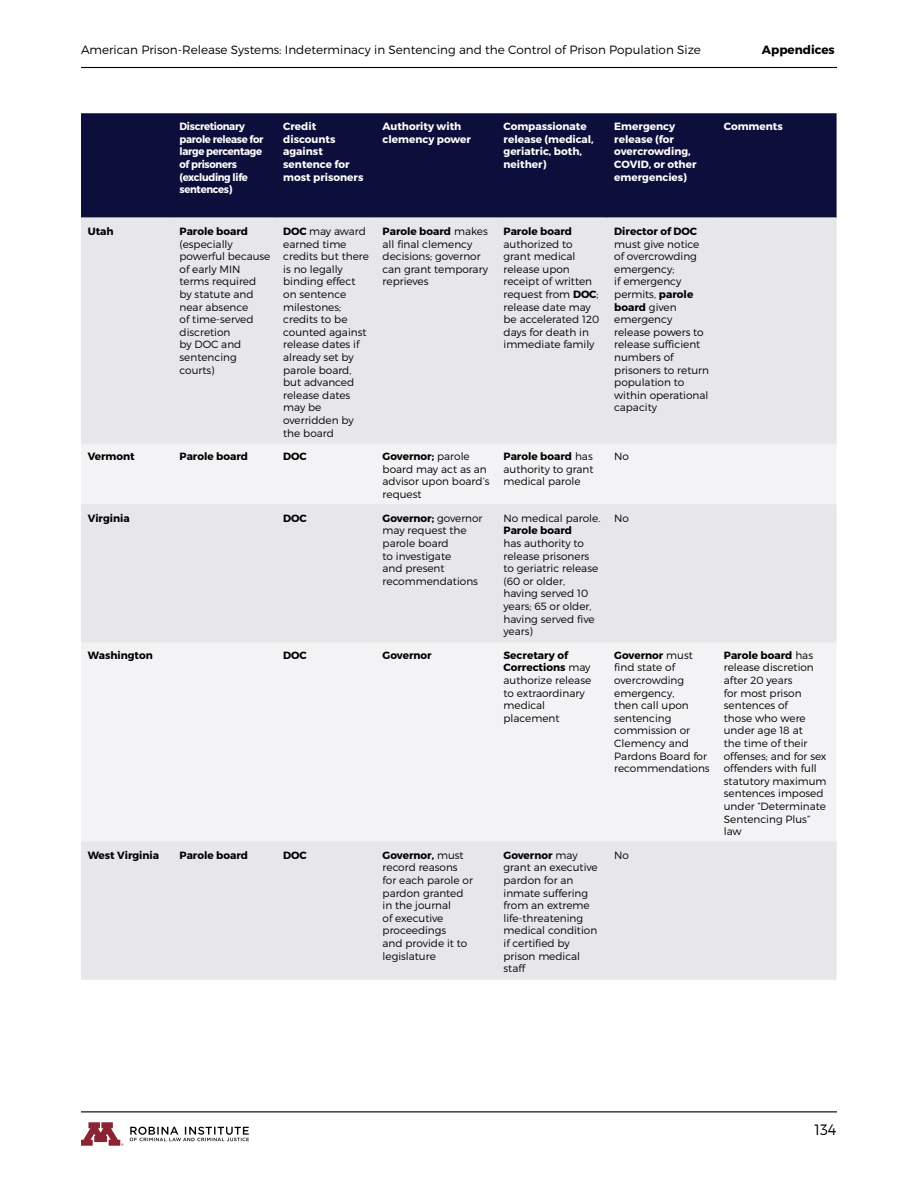
<style>
.page{position:relative;width:918px;height:1188px;background:#fff}
.page>*{position:absolute;margin:0;border:0;box-sizing:border-box;transform-origin:0 0}
.t1{font:300 15px "Montserrat";color:#000}
.t2{font:300 12px "Montserrat";color:#000}
.t3{font:700 12px "Montserrat";color:#000}
.t4{font:300 10.5px/12.6px "Montserrat";color:#000}
.t5{font:700 10.5px/12.6px "Montserrat";color:#fff}
.t6{font:700 10.5px "Montserrat";color:#000}
.t7{font:700 10.5px/12.6px "Montserrat";letter-spacing:-.03em;color:#fff;scale:.96 1}
.s1{font-weight:700}
</style>
<div class="page">
<svg style="left:130px;top:1126px;width:119px;height:15px"></svg>
<svg style="left:81px;top:1122px;width:43px;height:24px"></svg>
<hr style="left:81px;top:67px;width:756px;height:1px;background:#000">
<hr style="left:81px;top:1111px;width:756px;height:1px;background:#000">
<div style="left:81px;top:113px;width:756px;height:104px;background:#0c0f3b"></div>
<div style="left:81px;top:219px;width:756px;height:759px;background:#e7e7eb"></div>
<svg style="left:81px;top:444px;width:756px;height:397px;fill:#f3f3f5"></svg>
<hr style="left:81px;top:443px;width:92px;height:1px;background:#e9e9e4">
<hr style="left:173px;top:443px;width:103px;height:1px;background:#e9e9e4">
<hr style="left:276px;top:443px;width:100px;height:1px;background:#e9e9e4">
<hr style="left:376px;top:443px;width:121px;height:1px;background:#e9e9e4">
<hr style="left:497px;top:443px;width:111px;height:1px;background:#e9e9e4">
<hr style="left:608px;top:443px;width:109px;height:1px;background:#e9e9e4">
<hr style="left:717px;top:443px;width:120px;height:1px;background:#e9e9e4">
<hr style="left:81px;top:504px;width:92px;height:2px;background:#e9e9e4">
<hr style="left:173px;top:504px;width:103px;height:2px;background:#e9e9e4">
<hr style="left:276px;top:504px;width:100px;height:2px;background:#e9e9e4">
<hr style="left:376px;top:504px;width:121px;height:2px;background:#e9e9e4">
<hr style="left:497px;top:504px;width:111px;height:2px;background:#e9e9e4">
<hr style="left:608px;top:504px;width:109px;height:2px;background:#e9e9e4">
<hr style="left:717px;top:504px;width:120px;height:2px;background:#e9e9e4">
<hr style="left:81px;top:641px;width:92px;height:2px;background:#e9e9e4">
<hr style="left:173px;top:641px;width:103px;height:2px;background:#e9e9e4">
<hr style="left:276px;top:641px;width:100px;height:2px;background:#e9e9e4">
<hr style="left:376px;top:641px;width:121px;height:2px;background:#e9e9e4">
<hr style="left:497px;top:641px;width:111px;height:2px;background:#e9e9e4">
<hr style="left:608px;top:641px;width:109px;height:2px;background:#e9e9e4">
<hr style="left:717px;top:641px;width:120px;height:2px;background:#e9e9e4">
<hr style="left:81px;top:217px;width:92px;height:2px;background:#e9e9e4">
<hr style="left:173px;top:217px;width:103px;height:2px;background:#e9e9e4">
<hr style="left:276px;top:217px;width:100px;height:2px;background:#e9e9e4">
<hr style="left:376px;top:217px;width:121px;height:2px;background:#e9e9e4">
<hr style="left:497px;top:217px;width:111px;height:2px;background:#e9e9e4">
<hr style="left:608px;top:217px;width:109px;height:2px;background:#e9e9e4">
<hr style="left:717px;top:217px;width:120px;height:2px;background:#e9e9e4">
<hr style="left:81px;top:841px;width:92px;height:2px;background:#e9e9e4">
<hr style="left:173px;top:841px;width:103px;height:2px;background:#e9e9e4">
<hr style="left:276px;top:841px;width:100px;height:2px;background:#e9e9e4">
<hr style="left:376px;top:841px;width:121px;height:2px;background:#e9e9e4">
<hr style="left:497px;top:841px;width:111px;height:2px;background:#e9e9e4">
<hr style="left:608px;top:841px;width:109px;height:2px;background:#e9e9e4">
<hr style="left:717px;top:841px;width:120px;height:2px;background:#e9e9e4">
<hr style="left:81px;top:978px;width:92px;height:2px;background:#e9e9e4">
<hr style="left:173px;top:978px;width:103px;height:2px;background:#e9e9e4">
<hr style="left:276px;top:978px;width:100px;height:2px;background:#e9e9e4">
<hr style="left:376px;top:978px;width:121px;height:2px;background:#e9e9e4">
<hr style="left:497px;top:978px;width:111px;height:2px;background:#e9e9e4">
<hr style="left:608px;top:978px;width:109px;height:2px;background:#e9e9e4">
<hr style="left:717px;top:978px;width:120px;height:2px;background:#e9e9e4">
<p class="t2" style="left:81px;top:42px;width:622px">American Prison-Release Systems: Indeterminacy in Sentencing and the Control of Prison Population Size</p>
<p class="t3" style="left:762px;top:42px;width:74px">Appendices</p>
<p class="t7" style="left:180px;top:120px;width:89px">Discretionary parole release for large percentage of prisoners (excluding life sentences)</p>
<p class="t5" style="left:283px;top:120px;width:82px">Credit discounts against sentence for most prisoners</p>
<p class="t5" style="left:383px;top:120px;width:90px">Authority with clemency power</p>
<p class="t5" style="left:504px;top:120px;width:92px">Compassionate release (medical, geriatric, both, neither)</p>
<p class="t5" style="left:614px;top:120px;width:84px">Emergency release (for overcrowding,<br>COVID, or other emergencies)</p>
<p class="t5" style="left:724px;top:120px;width:60px">Comments</p>
<p class="t6" style="left:88px;top:225px;width:27px">Utah</p>
<p class="t6" style="left:180px;top:225px;width:70px">Parole board</p>
<p class="t4" style="left:180px;top:237px;width:92px">(especially powerful because of early MIN terms required by statute and near absence<br>of time-served discretion<br>by DOC and sentencing courts)</p>
<p class="t4" style="left:283px;top:225px;width:87px"><span class="s1">DOC</span> may award earned time credits but there is no legally binding effect on sentence milestones; credits to be counted against release dates if already set by parole board, but advanced release dates may be overridden by the board</p>
<p class="t4" style="left:383px;top:225px;width:107px"><span class="s1">Parole board</span> makes all final clemency decisions; governor can grant temporary reprieves</p>
<p class="t6" style="left:504px;top:225px;width:70px">Parole board</p>
<p class="t4" style="left:504px;top:237px;width:97px">authorized to grant medical release upon receipt of written request from <span class="s1">DOC</span>; release date may be accelerated 120 days for death in immediate family</p>
<p class="t6" style="left:614px;top:225px;width:84px">Director of DOC</p>
<p class="t4" style="left:614px;top:237px;width:96px">must give notice of overcrowding emergency;<br>if emergency permits, <span class="s1">parole board</span> given emergency release powers to release sufficient numbers of prisoners to return population to within operational capacity</p>
<p class="t6" style="left:88px;top:450px;width:49px">Vermont</p>
<p class="t6" style="left:180px;top:450px;width:70px">Parole board</p>
<p class="t6" style="left:283px;top:450px;width:25px">DOC</p>
<p class="t4" style="left:383px;top:450px;width:108px"><span class="s1">Governor;</span> parole board may act as an advisor upon board’s request</p>
<p class="t4" style="left:504px;top:450px;width:92px;text-align:justify"><span class="s1">Parole board</span> has authority to grant medical parole</p>
<p class="t4" style="left:614px;top:450px;width:16px">No</p>
<p class="t6" style="left:88px;top:512px;width:44px">Virginia</p>
<p class="t6" style="left:283px;top:512px;width:25px">DOC</p>
<p class="t4" style="left:383px;top:512px;width:101px"><span class="s1">Governor;</span> governor may request the parole board<br>to investigate<br>and present recommendations</p>
<p class="t4" style="left:504px;top:512px;width:98px">No medical parole.</p>
<p class="t4" style="left:614px;top:512px;width:16px">No</p>
<p class="t6" style="left:504px;top:524px;width:70px">Parole board</p>
<p class="t4" style="left:504px;top:537px;width:96px">has authority to release prisoners to geriatric release (60 or older, having served 10 years; 65 or older, having served five years)</p>
<p class="t6" style="left:88px;top:649px;width:67px">Washington</p>
<p class="t6" style="left:283px;top:649px;width:25px">DOC</p>
<p class="t6" style="left:383px;top:649px;width:51px">Governor</p>
<p class="t4" style="left:504px;top:649px;width:89px"><span class="s1">Secretary of<br>Corrections</span> may authorize release to extraordinary medical placement</p>
<p class="t4" style="left:614px;top:649px;width:97px"><span class="s1">Governor</span> must find state of overcrowding emergency,<br>then call upon sentencing commission or<br>Clemency and<br>Pardons Board for recommendations</p>
<p class="t4" style="left:724px;top:649px;width:104px"><span class="s1">Parole board</span> has release discretion after 20 years<br>for most prison sentences of<br>those who were under age 18 at<br>the time of their offenses; and for sex offenders with full statutory maximum sentences imposed under “Determinate<br>Sentencing Plus” law</p>
<p class="t6" style="left:88px;top:849px;width:73px">West Virginia</p>
<p class="t6" style="left:180px;top:849px;width:70px">Parole board</p>
<p class="t6" style="left:283px;top:849px;width:25px">DOC</p>
<p class="t4" style="left:383px;top:849px;width:92px"><span class="s1">Governor,</span> must record reasons for each parole or pardon granted in the journal<br>of executive proceedings<br>and provide it to legislature</p>
<p class="t4" style="left:504px;top:849px;width:96px"><span class="s1">Governor</span> may grant an executive pardon for an inmate suffering from an extreme life-threatening medical condition if certified by prison medical staff</p>
<p class="t4" style="left:614px;top:849px;width:16px">No</p>
<h1 class="t1" style="left:814px;top:1121px;width:24px">134</h1>
</div>
